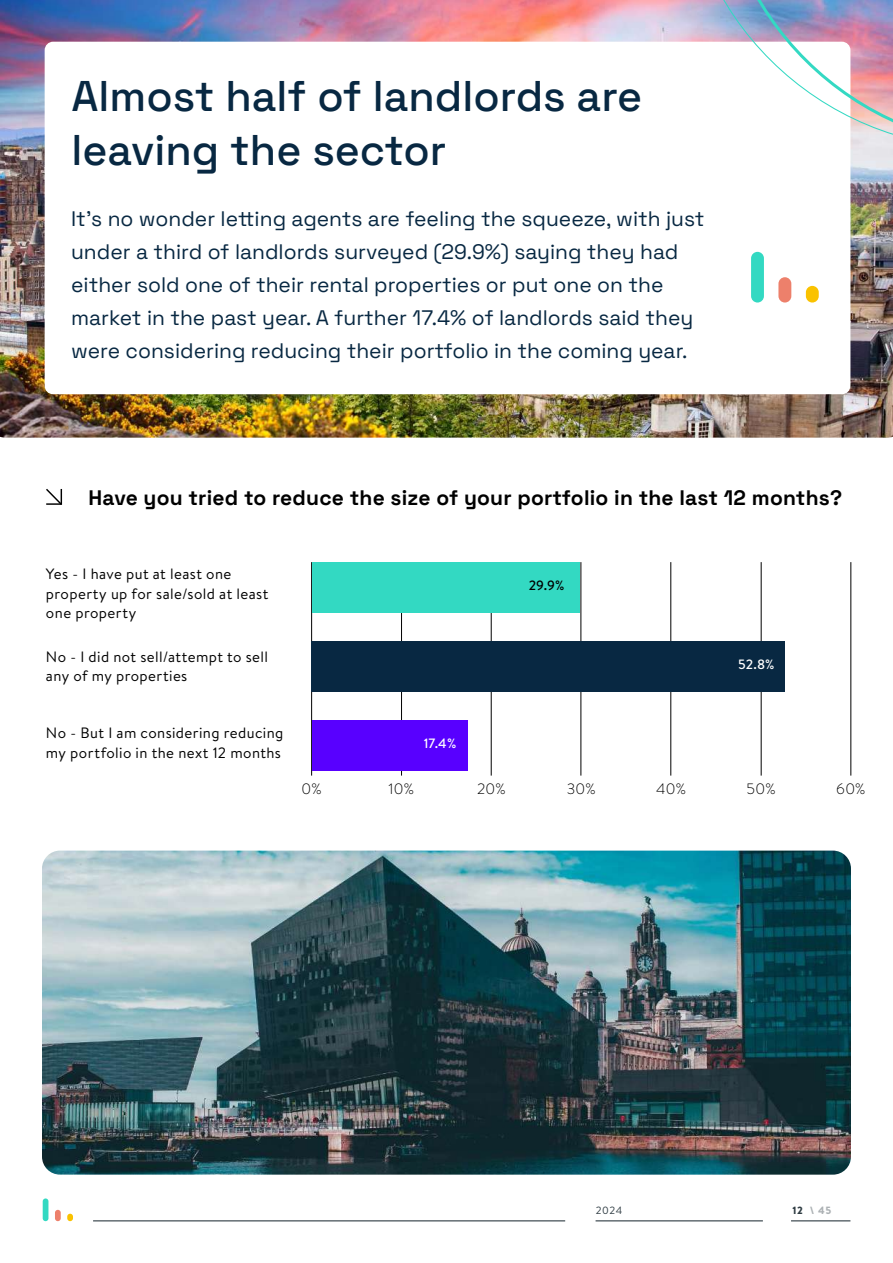
<style>
.page{position:relative;width:893px;height:1263px;background:#fff}
.page>*{position:absolute;margin:0;border:0;box-sizing:border-box;transform-origin:0 0}
.t1{font:300 42.9px/54px "Space Grotesk";color:#082842}
.t2{font:300 21px/33px "Space Grotesk";color:#082842}
.t3{font:300 21px "Space Grotesk";letter-spacing:.01em;color:#000}
.t4{font:15px/19.5px "Brandon Text";letter-spacing:.025em;color:#000}
.t5{font:300 15px "Brandon Text";letter-spacing:.02em;color:#000}
.t6{font:500 13.5px "Brandon Text";color:#fff}
.t7{font:500 13.5px "Brandon Text";color:#000}
.t8{font:900 10.5px "Brandon Text";color:#acb1b4}
.t9{font:10.5px "Brandon Text";color:#2f3c43}
.s1{color:#2f3c43}
</style>
<div class="page">
<hr style="left:93px;top:1220px;width:472px;height:1px;background:#2f3c43">
<hr style="left:791px;top:1220px;width:59px;height:1px;background:#2f3c43">
<hr style="left:596px;top:1220px;width:167px;height:1px;background:#2f3c43">
<div style="left:43px;top:1198px;width:5px;height:23px;background:#33d9c2;border-radius:3px"></div>
<div style="left:55px;top:1210px;width:6px;height:11px;background:#ed806b;border-radius:3px"></div>
<div style="left:67px;top:1214px;width:6px;height:7px;background:#fac200;border-radius:3px"></div>
<img style="left:0;top:0;width:893px;height:438px">
<img style="left:42px;top:850px;width:809px;height:325px">
<div style="left:45px;top:42px;width:805px;height:352px;background:#fff;border-radius:9px"></div>
<div style="left:751px;top:252px;width:13px;height:51px;background:#33d9c2;border-radius:6px"></div>
<div style="left:778px;top:277px;width:13px;height:26px;background:#ed806b;border-radius:6px"></div>
<div style="left:806px;top:286px;width:13px;height:17px;background:#fac200;border-radius:6px"></div>
<img style="left:682px;top:0;width:211px;height:150px">
<svg style="left:46px;top:489px;width:17px;height:16px"></svg>
<hr style="left:401px;top:562px;width:1px;height:213px;background:#000">
<hr style="left:311px;top:562px;width:1px;height:213px;background:#000">
<hr style="left:761px;top:562px;width:1px;height:213px;background:#000">
<hr style="left:491px;top:562px;width:1px;height:213px;background:#000">
<hr style="left:851px;top:562px;width:1px;height:213px;background:#000">
<hr style="left:581px;top:562px;width:1px;height:213px;background:#000">
<hr style="left:671px;top:562px;width:1px;height:213px;background:#000">
<div style="left:312px;top:720px;width:156px;height:51px;background:#5800ff"></div>
<div style="left:312px;top:641px;width:473px;height:51px;background:#082842"></div>
<div style="left:312px;top:562px;width:268px;height:51px;background:#33d9c2"></div>
<h1 class="t1" style="left:71px;top:67px;width:572px">Almost half of landlords are leaving the sector</h1>
<p class="t2" style="left:71px;top:201px;width:635px">It’s no wonder letting agents are feeling the squeeze, with just under a third of landlords surveyed (29.9%) saying they had either sold one of their rental properties or put one on the market in the past year. A further 17.4% of landlords said they were considering reducing their portfolio in the coming year.</p>
<p class="t3" style="left:89px;top:482px;width:755px">Have you tried to reduce the size of your portfolio in the last 12 months?</p>
<p class="t4" style="left:46px;top:564px;width:224px">Yes - I have put at least one property up for sale/sold at least one property</p>
<p class="t4" style="left:46px;top:646px;width:223px">No - I did not sell/attempt to sell any of my properties</p>
<p class="t4" style="left:46px;top:723px;width:239px">No - But I am considering reducing my portfolio in the next 12 months</p>
<p class="t6" style="left:424px;top:734px;width:34px">17.4%</p>
<p class="t7" style="left:529px;top:576px;width:37px">29.9%</p>
<p class="t6" style="left:738px;top:655px;width:38px">52.8%</p>
<p class="t5" style="left:301px;top:779px;width:22px">0%</p>
<p class="t5" style="left:389px;top:779px;width:27px">10%</p>
<p class="t5" style="left:477px;top:779px;width:30px">20%</p>
<p class="t5" style="left:567px;top:779px;width:30px">30%</p>
<p class="t5" style="left:656px;top:779px;width:31px">40%</p>
<p class="t5" style="left:746px;top:779px;width:30px">50%</p>
<p class="t5" style="left:836px;top:779px;width:31px">60%</p>
<p class="t9" style="left:596px;top:1203px;width:28px">2024</p>
<p class="t8" style="left:792px;top:1203px;width:41px"><span class="s1">12</span> \ 45</p>
</div>
